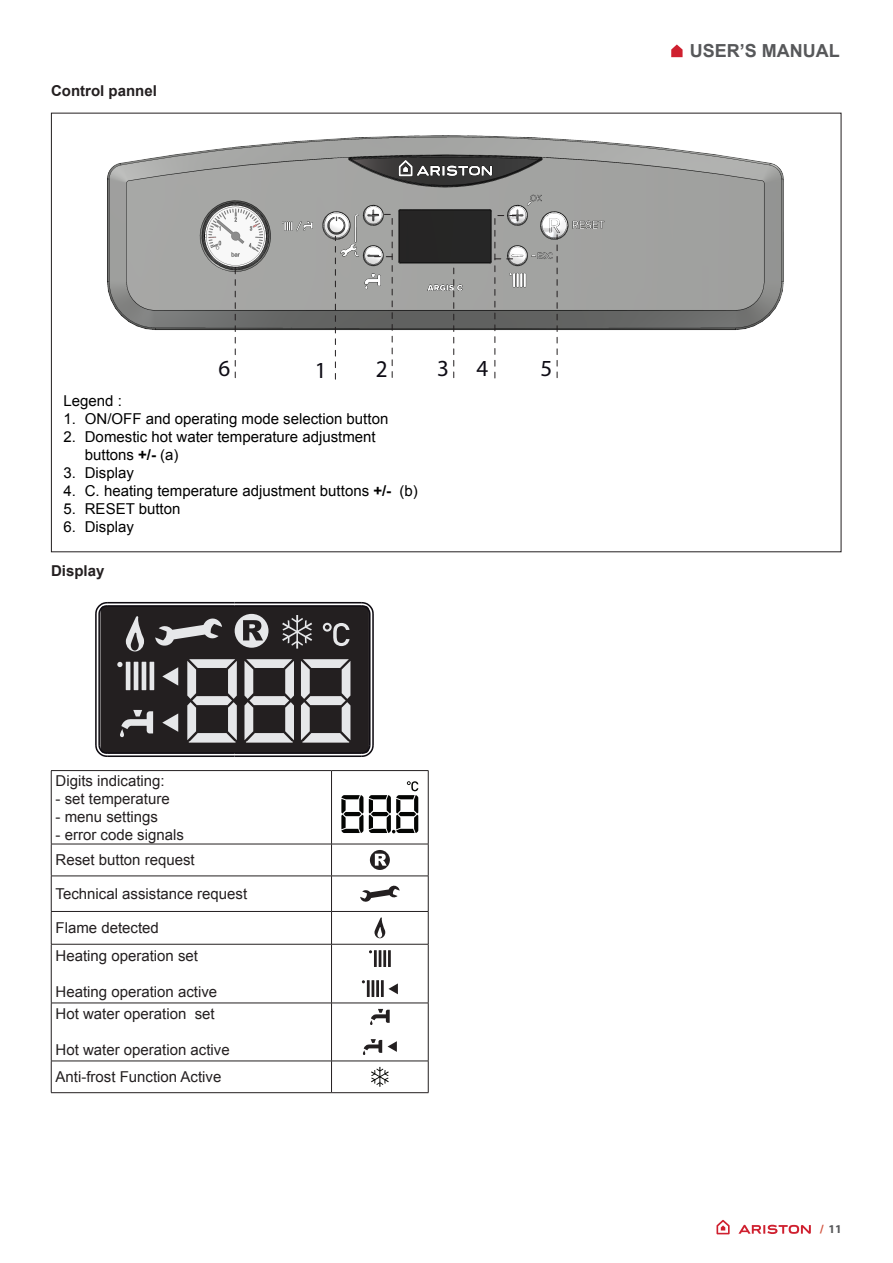
<style>
.page{position:relative;width:893px;height:1263px;background:#fff}
.page>*{position:absolute;margin:0;border:0;box-sizing:border-box;transform-origin:0 0}
.t1{font:24px "Myriad Pro";color:#0e0c15;scale:.96 1}
.t2{font:23.1px "Myriad Pro";color:#0e0c15}
.t3{font:700 18px "Arial";color:#57585a}
.t4{font:15px/25.7px "Arial";color:#231f20}
.t5{font:15px/18px "Arial";color:#000}
.t6{font:700 15px "Arial";color:#231f20}
.t7{font:700 12px "Myriad Pro";color:#57585a}
.s1{font-weight:700}
.s2{color:#d2543f}
</style>
<div class="page">
<img style="left:107px;top:135px;width:677px;height:207px">
<svg style="left:671px;top:44px;width:12px;height:13px"></svg>
<svg style="left:716px;top:1220px;width:14px;height:14px"></svg>
<svg style="left:738px;top:1225px;width:73px;height:9px"></svg>
<hr style="left:51px;top:770px;width:281px;height:1px;background:#231f20">
<hr style="left:51px;top:771px;width:1px;height:73px;background:#231f20">
<hr style="left:332px;top:770px;width:96px;height:1px;background:#231f20">
<hr style="left:331px;top:771px;width:1px;height:73px;background:#231f20">
<hr style="left:428px;top:771px;width:1px;height:73px;background:#231f20">
<hr style="left:51px;top:844px;width:281px;height:1px;background:#231f20">
<hr style="left:51px;top:844px;width:1px;height:32px;background:#231f20">
<hr style="left:332px;top:844px;width:96px;height:1px;background:#231f20">
<hr style="left:331px;top:844px;width:1px;height:32px;background:#231f20">
<hr style="left:428px;top:844px;width:1px;height:32px;background:#231f20">
<hr style="left:51px;top:876px;width:281px;height:1px;background:#231f20">
<hr style="left:51px;top:876px;width:1px;height:35px;background:#231f20">
<hr style="left:332px;top:876px;width:96px;height:1px;background:#231f20">
<hr style="left:331px;top:876px;width:1px;height:35px;background:#231f20">
<hr style="left:428px;top:876px;width:1px;height:35px;background:#231f20">
<hr style="left:51px;top:911px;width:281px;height:1px;background:#231f20">
<hr style="left:51px;top:912px;width:1px;height:32px;background:#231f20">
<hr style="left:332px;top:911px;width:96px;height:1px;background:#231f20">
<hr style="left:331px;top:912px;width:1px;height:32px;background:#231f20">
<hr style="left:428px;top:912px;width:1px;height:32px;background:#231f20">
<hr style="left:51px;top:944px;width:281px;height:1px;background:#231f20">
<hr style="left:51px;top:944px;width:1px;height:59px;background:#231f20">
<hr style="left:332px;top:944px;width:96px;height:1px;background:#231f20">
<hr style="left:331px;top:944px;width:1px;height:59px;background:#231f20">
<hr style="left:428px;top:944px;width:1px;height:59px;background:#231f20">
<hr style="left:51px;top:1003px;width:281px;height:1px;background:#231f20">
<hr style="left:51px;top:1003px;width:1px;height:58px;background:#231f20">
<hr style="left:332px;top:1003px;width:96px;height:1px;background:#231f20">
<hr style="left:331px;top:1003px;width:1px;height:58px;background:#231f20">
<hr style="left:428px;top:1003px;width:1px;height:58px;background:#231f20">
<hr style="left:51px;top:1061px;width:281px;height:1px;background:#231f20">
<hr style="left:51px;top:1061px;width:1px;height:31px;background:#231f20">
<hr style="left:332px;top:1061px;width:96px;height:1px;background:#231f20">
<hr style="left:331px;top:1061px;width:1px;height:31px;background:#231f20">
<hr style="left:428px;top:1061px;width:1px;height:31px;background:#231f20">
<hr style="left:51px;top:1092px;width:281px;height:1px;background:#231f20">
<hr style="left:332px;top:1092px;width:96px;height:1px;background:#231f20">
<svg style="left:341px;top:795px;width:22px;height:38px"></svg>
<svg style="left:369px;top:781px;width:49px;height:52px"></svg>
<svg style="left:370px;top:850px;width:20px;height:20px"></svg>
<svg style="left:360px;top:885px;width:40px;height:17px"></svg>
<svg style="left:374px;top:917px;width:11px;height:21px"></svg>
<hr style="left:374px;top:950px;width:3px;height:17px;background:#231f20">
<svg style="left:379px;top:950px;width:2px;height:17px"></svg>
<hr style="left:383px;top:950px;width:3px;height:17px;background:#231f20">
<hr style="left:388px;top:950px;width:3px;height:17px;background:#231f20">
<svg style="left:388px;top:983px;width:10px;height:11px"></svg>
<hr style="left:367px;top:980px;width:3px;height:17px;background:#231f20">
<svg style="left:372px;top:980px;width:2px;height:17px"></svg>
<hr style="left:376px;top:980px;width:3px;height:17px;background:#231f20">
<hr style="left:381px;top:980px;width:3px;height:17px;background:#231f20">
<svg style="left:370px;top:1009px;width:20px;height:16px"></svg>
<svg style="left:388px;top:1041px;width:9px;height:11px"></svg>
<svg style="left:363px;top:1039px;width:19px;height:16px"></svg>
<svg style="left:371px;top:1067px;width:18px;height:20px"></svg>
<svg style="left:335px;top:236px;width:1px;height:143px"></svg>
<svg style="left:557px;top:235px;width:1px;height:143px"></svg>
<svg style="left:453px;top:266px;width:1px;height:112px"></svg>
<svg style="left:371px;top:214px;width:22px;height:164px"></svg>
<svg style="left:494px;top:215px;width:22px;height:164px"></svg>
<svg style="left:235px;top:268px;width:1px;height:110px"></svg>
<div style="left:100px;top:606px;width:269px;height:147px;background:#231f20;border-radius:4px"></div>
<hr style="left:372px;top:614px;width:2px;height:131px;background:#0f0c12">
<hr style="left:234px;top:602px;width:128px;height:1px;background:#0f0c12">
<hr style="left:107px;top:602px;width:127px;height:1px;background:#0f0c12">
<hr style="left:95px;top:614px;width:2px;height:131px;background:#0f0c12">
<hr style="left:107px;top:755px;width:127px;height:2px;background:#0f0c12">
<hr style="left:234px;top:755px;width:128px;height:2px;background:#0f0c12">
<hr style="left:107px;top:752px;width:127px;height:2px;background:#0f0c12">
<hr style="left:234px;top:752px;width:128px;height:2px;background:#0f0c12">
<svg style="left:95px;top:724px;width:14px;height:33px"></svg>
<svg style="left:360px;top:743px;width:14px;height:14px"></svg>
<hr style="left:369px;top:614px;width:2px;height:131px;background:#0f0c12">
<hr style="left:98px;top:614px;width:2px;height:131px;background:#0f0c12">
<hr style="left:107px;top:605px;width:127px;height:2px;background:#0f0c12">
<hr style="left:234px;top:605px;width:128px;height:2px;background:#0f0c12">
<svg style="left:95px;top:601px;width:14px;height:34px"></svg>
<svg style="left:360px;top:601px;width:14px;height:33px"></svg>
<svg style="left:162px;top:667px;width:16px;height:19px"></svg>
<svg style="left:162px;top:713px;width:16px;height:19px"></svg>
<hr style="left:189px;top:742px;width:46px;height:1px;background:#fff">
<svg style="left:187px;top:659px;width:50px;height:83px"></svg>
<hr style="left:246px;top:742px;width:46px;height:1px;background:#fff">
<svg style="left:244px;top:659px;width:50px;height:83px"></svg>
<hr style="left:303px;top:742px;width:46px;height:1px;background:#fff">
<svg style="left:301px;top:659px;width:49px;height:83px"></svg>
<svg style="left:120px;top:710px;width:33px;height:27px"></svg>
<svg style="left:323px;top:623px;width:26px;height:23px"></svg>
<svg style="left:117px;top:662px;width:6px;height:5px"></svg>
<hr style="left:126px;top:662px;width:4px;height:28px;background:#e6e7e9">
<hr style="left:134px;top:662px;width:4px;height:28px;background:#e6e7e9">
<hr style="left:142px;top:662px;width:4px;height:28px;background:#e6e7e9">
<hr style="left:150px;top:662px;width:4px;height:28px;background:#e6e7e9">
<svg style="left:155px;top:618px;width:67px;height:28px"></svg>
<svg style="left:235px;top:614px;width:33px;height:34px"></svg>
<svg style="left:282px;top:615px;width:30px;height:34px"></svg>
<svg style="left:126px;top:616px;width:18px;height:35px"></svg>
<p class="t6" style="left:51px;top:81px;width:107px">Control pannel</p>
<h2 class="t2" style="left:219px;top:356px;width:13px">6</h2>
<h2 class="t2" style="left:315px;top:357px;width:13px">1</h2>
<h1 class="t1" style="left:376px;top:356px;width:14px">2</h1>
<h2 class="t2" style="left:437px;top:356px;width:53px">3 4</h2>
<h2 class="t2" style="left:540px;top:356px;width:13px">5</h2>
<p class="t5" style="left:64px;top:392px;width:60px">Legend :</p>
<p class="t5" style="left:64px;top:410px;width:326px">1. ON/OFF and operating mode selection button</p>
<p class="t5" style="left:85px;top:428px;width:292px;text-indent:-21px">2. Domestic hot water temperature adjustment buttons <span class="s1">+/-</span> (a)</p>
<p class="t5" style="left:64px;top:464px;width:72px">3. Display</p>
<p class="t5" style="left:64px;top:482px;width:356px">4. C. heating temperature adjustment buttons <span class="s1">+/-</span> (b)</p>
<p class="t5" style="left:64px;top:500px;width:118px">5. RESET button</p>
<p class="t5" style="left:64px;top:518px;width:72px">6. Display</p>
<p class="t6" style="left:51px;top:561px;width:55px">Display</p>
<p class="t4" style="left:56px;top:768px;width:111px">Digits indicating:</p>
<p class="t4" style="left:56px;top:786px;width:116px">- set temperature</p>
<p class="t4" style="left:56px;top:804px;width:104px">- menu settings</p>
<p class="t4" style="left:56px;top:822px;width:141px">- error code signals<br>Reset button request</p>
<p class="t4" style="left:56px;top:881px;width:193px">Technical assistance request</p>
<p class="t4" style="left:56px;top:914px;width:144px;line-height:27.8px">Flame detected<br>Heating operation set</p>
<p class="t4" style="left:56px;top:981px;width:163px;line-height:22.4px">Heating operation active<br>Hot water operation set</p>
<p class="t4" style="left:56px;top:1037px;width:176px;line-height:26.8px">Hot water operation active<br>Anti-frost Function Active</p>
<p class="t3" style="left:690px;top:39px;width:151px">USER’S MANUAL</p>
<p class="t7" style="left:820px;top:1222px;width:24px"><span class="s2">/</span> 11</p>
</div>
